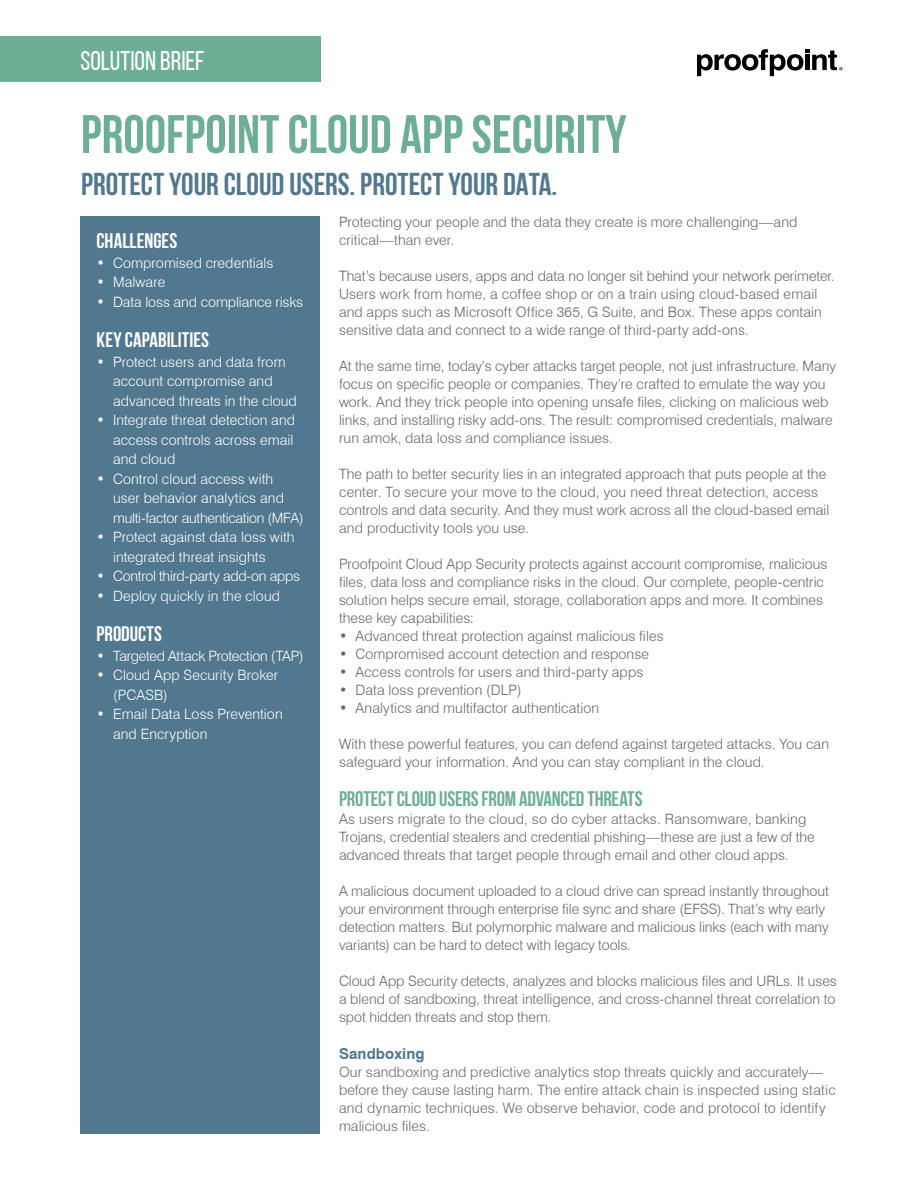
<style>
.page{position:relative;width:918px;height:1188px;background:#fff}
.page>*{position:absolute;margin:0;border:0;box-sizing:border-box;transform-origin:0 0}
.t1{font:700 54px "Bebas Neue";color:#6caf94}
.t2{font:700 31.5px "Bebas Neue";color:#51788e}
.t3{font:27px "Bebas Neue";letter-spacing:-.005em;color:#fff}
.t4{font:700 21px "Bebas Neue";letter-spacing:-.01em;color:#6caf94}
.t5{font:700 21px "Bebas Neue";color:#fff}
.t6{font:700 15px "Swiss 721 BT";letter-spacing:.01em;color:#51788e}
.t7{font:300 14.25px/18px "Swiss 721 BT";letter-spacing:.005em;color:#66656c}
.t8{font:300 14.25px/19.5px "Swiss 721 BT";letter-spacing:.005em;color:#fff}
.t9{font:300 14.25px "Swiss 721 BT";letter-spacing:-.02em;color:#fff}
</style>
<div class="page">
<svg style="left:697px;top:49px;width:145px;height:27px"></svg>
<div style="left:0;top:36px;width:321px;height:46px;background:#6caf94"></div>
<div style="left:80px;top:217px;width:240px;height:917px;background:#51788e"></div>
<h3 class="t3" style="left:80px;top:46px;width:125px">SOLUTION BRIEF</h3>
<h1 class="t1" style="left:81px;top:105px;width:547px">PROOFPOINT CLOUD APP SECURITY</h1>
<h2 class="t2" style="left:81px;top:167px;width:478px">PROTECT YOUR CLOUD USERS. PROTECT YOUR DATA.</h2>
<h3 class="t5" style="left:97px;top:230px;width:82px">CHALLENGES</h3>
<p class="t8" style="left:97px;top:253px;width:179px">• Compromised credentials</p>
<p class="t8" style="left:97px;top:273px;width:70px">• Malware</p>
<p class="t8" style="left:97px;top:292px;width:208px">• Data loss and compliance risks</p>
<h3 class="t5" style="left:97px;top:329px;width:114px">KEY CAPABILITIES</h3>
<p class="t8" style="left:113px;top:352px;width:185px;text-indent:-17px">• Protect users and data from account compromise and advanced threats in the cloud</p>
<p class="t8" style="left:113px;top:411px;width:184px;text-indent:-17px">• Integrate threat detection and access controls across email and cloud</p>
<p class="t8" style="left:113px;top:469px;width:192px;text-indent:-17px">• Control cloud access with user behavior analytics and multi-factor authentication (MFA)</p>
<p class="t8" style="left:113px;top:528px;width:183px;text-indent:-17px">• Protect against data loss with integrated threat insights</p>
<p class="t9" style="left:97px;top:568px;width:205px">• Control third-party add-on apps</p>
<p class="t8" style="left:97px;top:586px;width:185px">• Deploy quickly in the cloud</p>
<h3 class="t5" style="left:97px;top:623px;width:67px">PRODUCTS</h3>
<p class="t9" style="left:97px;top:647px;width:209px">• Targeted Attack Protection (TAP)</p>
<p class="t8" style="left:113px;top:666px;width:167px;text-indent:-17px">• Cloud App Security Broker (PCASB)</p>
<p class="t8" style="left:113px;top:705px;width:171px;text-indent:-17px">• Email Data Loss Prevention and Encryption</p>
<p class="t7" style="left:339px;top:213px;width:460px">Protecting your people and the data they create is more challenging—and critical—than ever.</p>
<p class="t7" style="left:339px;top:267px;width:497px">That’s because users, apps and data no longer sit behind your network perimeter.<br>Users work from home, a coffee shop or on a train using cloud-based email and apps such as Microsoft Office 365, G Suite, and Box. These apps contain sensitive data and connect to a wide range of third-party add-ons.</p>
<p class="t7" style="left:339px;top:357px;width:499px">At the same time, today’s cyber attacks target people, not just infrastructure. Many focus on specific people or companies. They’re crafted to emulate the way you work. And they trick people into opening unsafe files, clicking on malicious web links, and installing risky add-ons. The result: compromised credentials, malware run amok, data loss and compliance issues.</p>
<p class="t7" style="left:339px;top:465px;width:492px">The path to better security lies in an integrated approach that puts people at the center. To secure your move to the cloud, you need threat detection, access controls and data security. And they must work across all the cloud-based email and productivity tools you use.</p>
<p class="t7" style="left:339px;top:555px;width:490px">Proofpoint Cloud App Security protects against account compromise, malicious files, data loss and compliance risks in the cloud. Our complete, people-centric solution helps secure email, storage, collaboration apps and more. It combines these key capabilities:</p>
<p class="t7" style="left:339px;top:627px;width:326px">• Advanced threat protection against malicious files</p>
<p class="t7" style="left:339px;top:645px;width:311px">• Compromised account detection and response</p>
<p class="t7" style="left:339px;top:663px;width:306px">• Access controls for users and third-party apps</p>
<p class="t7" style="left:339px;top:681px;width:184px">• Data loss prevention (DLP)</p>
<p class="t7" style="left:339px;top:699px;width:262px">• Analytics and multifactor authentication</p>
<p class="t7" style="left:339px;top:735px;width:492px">With these powerful features, you can defend against targeted attacks. You can safeguard your information. And you can stay compliant in the cloud.</p>
<h3 class="t4" style="left:339px;top:788px;width:305px">PROTECT CLOUD USERS FROM ADVANCED THREATS</h3>
<p class="t7" style="left:339px;top:810px;width:477px">As users migrate to the cloud, so do cyber attacks. Ransomware, banking<br>Trojans, credential stealers and credential phishing—these are just a few of the advanced threats that target people through email and other cloud apps.</p>
<p class="t7" style="left:339px;top:882px;width:492px">A malicious document uploaded to a cloud drive can spread instantly throughout your environment through enterprise file sync and share (EFSS). That’s why early detection matters. But polymorphic malware and malicious links (each with many variants) can be hard to detect with legacy tools.</p>
<p class="t7" style="left:339px;top:972px;width:499px;text-align:justify">Cloud App Security detects, analyzes and blocks malicious files and URLs. It uses a blend of sandboxing, threat intelligence, and cross-channel threat correlation to spot hidden threats and stop them.</p>
<p class="t6" style="left:339px;top:1045px;width:87px">Sandboxing</p>
<p class="t7" style="left:339px;top:1063px;width:498px">Our sandboxing and predictive analytics stop threats quickly and accurately— before they cause lasting harm. The entire attack chain is inspected using static and dynamic techniques. We observe behavior, code and protocol to identify malicious files.</p>
</div>
